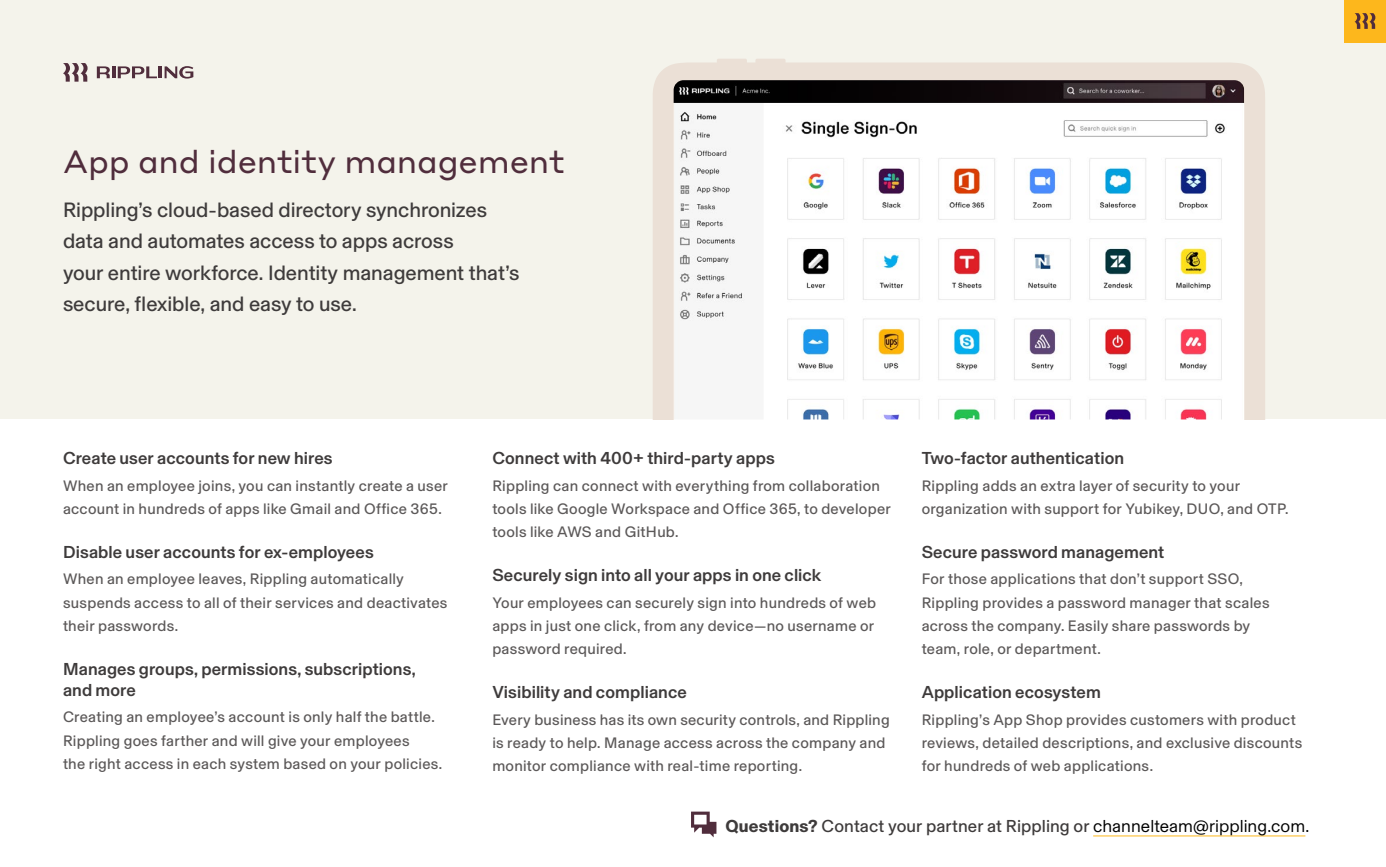
<style>
.page{position:relative;width:1386px;height:867px;background:#fff}
.page>*{position:absolute;margin:0;border:0;box-sizing:border-box;transform-origin:0 0}
.t1{font:31.5px "Styrene A";letter-spacing:-.005em;color:#502d3c}
.t2{font:21px/31.5px "Basel Grotesk";letter-spacing:-.005em;color:#3e3b3b}
.t3{font:500 17.5px/21px "Basel Grotesk";letter-spacing:.005em;color:#3e3b3b}
.t4{font:17.5px "Basel Grotesk";letter-spacing:.005em;color:#3e3b3b}
.t5{font:15.4px/23.1px "Basel Grotesk";letter-spacing:.015em;color:#5c5959}
.s1{font-weight:700}
.s2{color:#000}
</style>
<div class="page">
<div style="left:0;top:0;width:1386px;height:419px;background:#f4f3eb"></div>
<div style="left:1344px;top:0;width:42px;height:42px;background:#fdb71c"></div>
<svg style="left:1355px;top:13px;width:20px;height:16px"></svg>
<svg style="left:653px;top:59px;width:612px;height:360px;fill:#fefefe"></svg>
<svg style="left:63px;top:63px;width:25px;height:19px"></svg>
<svg style="left:97px;top:66px;width:96px;height:13px"></svg>
<hr style="left:1093px;top:835px;width:212px;height:1px;background:#fdb71c">
<svg style="left:691px;top:811px;width:25px;height:26px"></svg>
<h1 class="t1" style="left:63px;top:135px;width:504px">App and identity management</h1>
<h2 class="t2" style="left:63px;top:192px;width:458px">Rippling’s cloud-based directory synchronizes data and automates access to apps across<br>your entire workforce. Identity management that’s secure, flexible, and easy to use.</h2>
<p class="t3" style="left:63px;top:446px;width:271px">Create user accounts for new hires</p>
<p class="t5" style="left:63px;top:473px;width:386px">When an employee joins, you can instantly create a user account in hundreds of apps like Gmail and Office 365.</p>
<p class="t3" style="left:63px;top:540px;width:312px">Disable user accounts for ex-employees</p>
<p class="t5" style="left:63px;top:566px;width:386px">When an employee leaves, Rippling automatically suspends access to all of their services and deactivates their passwords.</p>
<p class="t3" style="left:63px;top:657px;width:354px">Manages groups, permissions, subscriptions, and more</p>
<p class="t5" style="left:63px;top:704px;width:381px">Creating an employee’s account is only half the battle.<br>Rippling goes farther and will give your employees<br>the right access in each system based on your policies.</p>
<p class="t3" style="left:492px;top:446px;width:284px">Connect with 400+ third-party apps</p>
<p class="t5" style="left:492px;top:473px;width:400px">Rippling can connect with everything from collaboration tools like Google Workspace and Office 365, to developer tools like AWS and GitHub.</p>
<p class="t3" style="left:492px;top:563px;width:331px">Securely sign into all your apps in one click</p>
<p class="t5" style="left:492px;top:590px;width:385px">Your employees can securely sign into hundreds of web apps in just one click, from any device—no username or password required.</p>
<p class="t3" style="left:492px;top:680px;width:196px">Visibility and compliance</p>
<p class="t5" style="left:492px;top:706px;width:399px">Every business has its own security controls, and Rippling is ready to help. Manage access across the company and monitor compliance with real-time reporting.</p>
<p class="t3" style="left:922px;top:446px;width:204px">Two-factor authentication</p>
<p class="t5" style="left:922px;top:473px;width:368px">Rippling adds an extra layer of security to your organization with support for Yubikey, DUO, and OTP.</p>
<p class="t3" style="left:922px;top:540px;width:244px">Secure password management</p>
<p class="t5" style="left:922px;top:566px;width:349px">For those applications that don’t support SSO, Rippling provides a password manager that scales across the company. Easily share passwords by team, role, or department.</p>
<p class="t3" style="left:922px;top:680px;width:181px">Application ecosystem</p>
<p class="t5" style="left:922px;top:706px;width:382px">Rippling’s App Shop provides customers with product reviews, detailed descriptions, and exclusive discounts for hundreds of web applications.</p>
<p class="t4" style="left:725px;top:814px;width:585px"><span class="s1">Questions?</span> Contact your partner at Rippling or <span class="s2">channelteam@rippling.com.</span></p>
</div>
